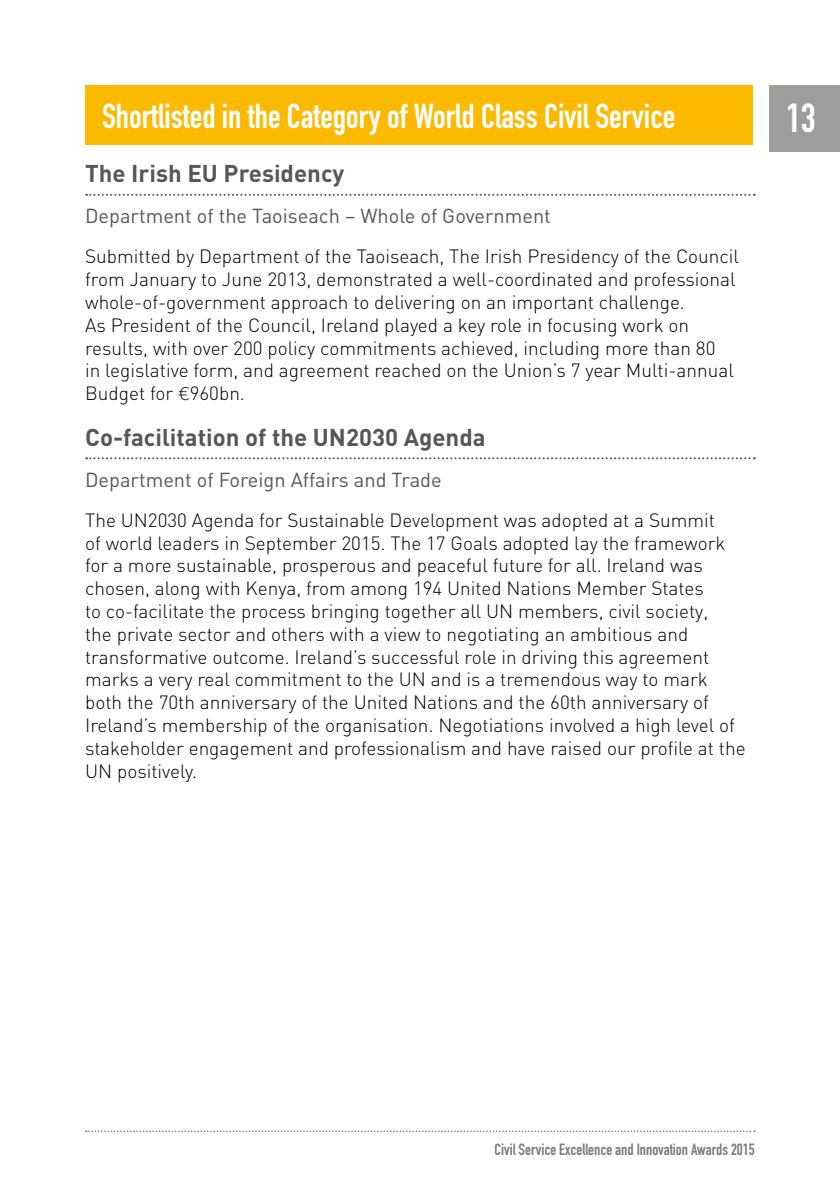
<style>
.page{position:relative;width:840px;height:1191px;background:#fff}
.page>*{position:absolute;margin:0;border:0;box-sizing:border-box;transform-origin:0 0}
.t1{font:40px "DIN Engschrift";color:#fff}
.t2{font:34px "DIN Engschrift";color:#fff}
.t3{font:700 24px "DIN";color:#575756}
.t4{font:20px "DIN";color:#575756}
.t5{font:300 19px/22.8px "DIN";color:#000}
.t6{font:16px "DIN Engschrift Std";color:#7c7b7b}
.s1{font-family:"Whitney"}
</style>
<div class="page">
<svg style="left:86px;top:1130px;width:668px;height:2px"></svg>
<div style="left:768px;top:85px;width:71px;height:67px;background:#9d9d9c"></div>
<svg style="left:86px;top:194px;width:668px;height:2px"></svg>
<svg style="left:86px;top:457px;width:668px;height:2px"></svg>
<div style="left:85px;top:85px;width:667px;height:60px;background:#fbba00"></div>
<h2 class="t2" style="left:102px;top:96px;width:574px">Shortlisted in the Category of World Class Civil Service</h2>
<h1 class="t1" style="left:785px;top:95px;width:31px">13</h1>
<p class="t3" style="left:85px;top:158px;width:261px">The Irish EU Presidency</p>
<p class="t4" style="left:85px;top:204px;width:467px">Department of the Taoiseach – Whole of Government</p>
<p class="t5" style="left:85px;top:245px;width:655px">Submitted by Department of the Taoiseach, The Irish Presidency of the Council from January to June 2013, demonstrated a well-coordinated and professional whole-of-government approach to delivering on an important challenge.<br>As President of the Council, Ireland played a key role in focusing work on results, with over 200 policy commitments achieved, including more than 80<br>in legislative form, and agreement reached on the Union’s 7 year Multi-annual Budget for <span class="s1">¤</span>960bn.</p>
<p class="t3" style="left:85px;top:421px;width:402px">Co-facilitation of the UN2030 Agenda</p>
<p class="t4" style="left:85px;top:467px;width:358px">Department of Foreign Affairs and Trade</p>
<p class="t5" style="left:85px;top:508px;width:661px">The UN2030 Agenda for Sustainable Development was adopted at a Summit<br>of world leaders in September 2015. The 17 Goals adopted lay the framework for a more sustainable, prosperous and peaceful future for all. Ireland was chosen, along with Kenya, from among 194 United Nations Member States<br>to co-facilitate the process bringing together all UN members, civil society,<br>the private sector and others with a view to negotiating an ambitious and transformative outcome. Ireland’s successful role in driving this agreement marks a very real commitment to the UN and is a tremendous way to mark both the 70th anniversary of the United Nations and the 60th anniversary of Ireland’s membership of the organisation. Negotiations involved a high level of stakeholder engagement and professionalism and have raised our profile at the UN positively.</p>
<p class="t6" style="left:494px;top:1139px;width:262px">Civil Service Excellence and Innovation Awards 2015</p>
</div>
